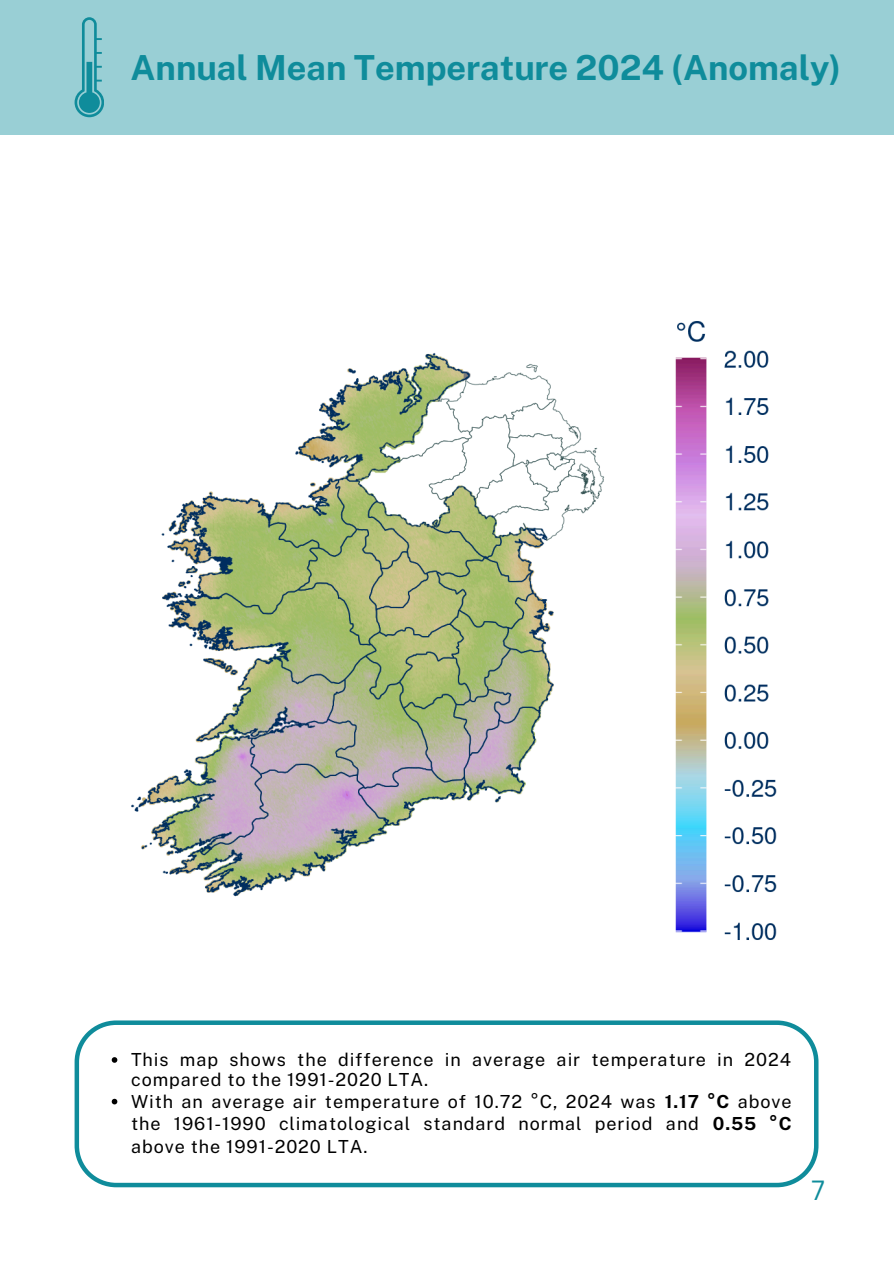
<style>
.page{position:relative;width:894px;height:1264px;background:#fff}
.page>*{position:absolute;margin:0;border:0;box-sizing:border-box;transform-origin:0 0}
.t1{font:700 34.5px "Public Sans";color:#0f8c9b}
.t2{font:27px "Canva Sans";color:#0f8c9b}
.t3{font:18px/22.5px "Public Sans";letter-spacing:.05em;color:#000}
.s1{font-weight:700}
</style>
<div class="page">
<div style="left:0;top:0;width:893px;height:134px;background:#99cfd5"></div>
<svg style="left:75px;top:1020px;width:743px;height:166px"></svg>
<svg style="left:112px;top:1057px;width:5px;height:5px"></svg>
<svg style="left:112px;top:1098px;width:5px;height:6px"></svg>
<img style="left:131px;top:321px;width:646px;height:619px">
<div style="left:88px;top:292px;width:575px;height:36px;background:#fff"></div>
<div style="left:102px;top:934px;width:600px;height:37px;background:#fff"></div>
<svg style="left:75px;top:17px;width:29px;height:100px"></svg>
<p class="t1" style="left:130px;top:47px;width:711px">Annual Mean Temperature 2024 (Anomaly)</p>
<p class="t3" style="left:131px;top:1049px;width:661px;line-height:20.2px">This map shows the difference in average air temperature in 2024 compared to the 1991-2020 LTA.</p>
<h1 class="t3" style="left:131px;top:1089px;width:662px;text-align:justify">With an average air temperature of 10.72 °C, 2024 was <span class="s1">1.17 °C</span> above the 1961-1990 climatological standard normal period and <span class="s1">0.55 °C </span>above the 1991-2020 LTA.</h1>
<p class="t2" style="left:811px;top:1170px;width:15px">7</p>
</div>
